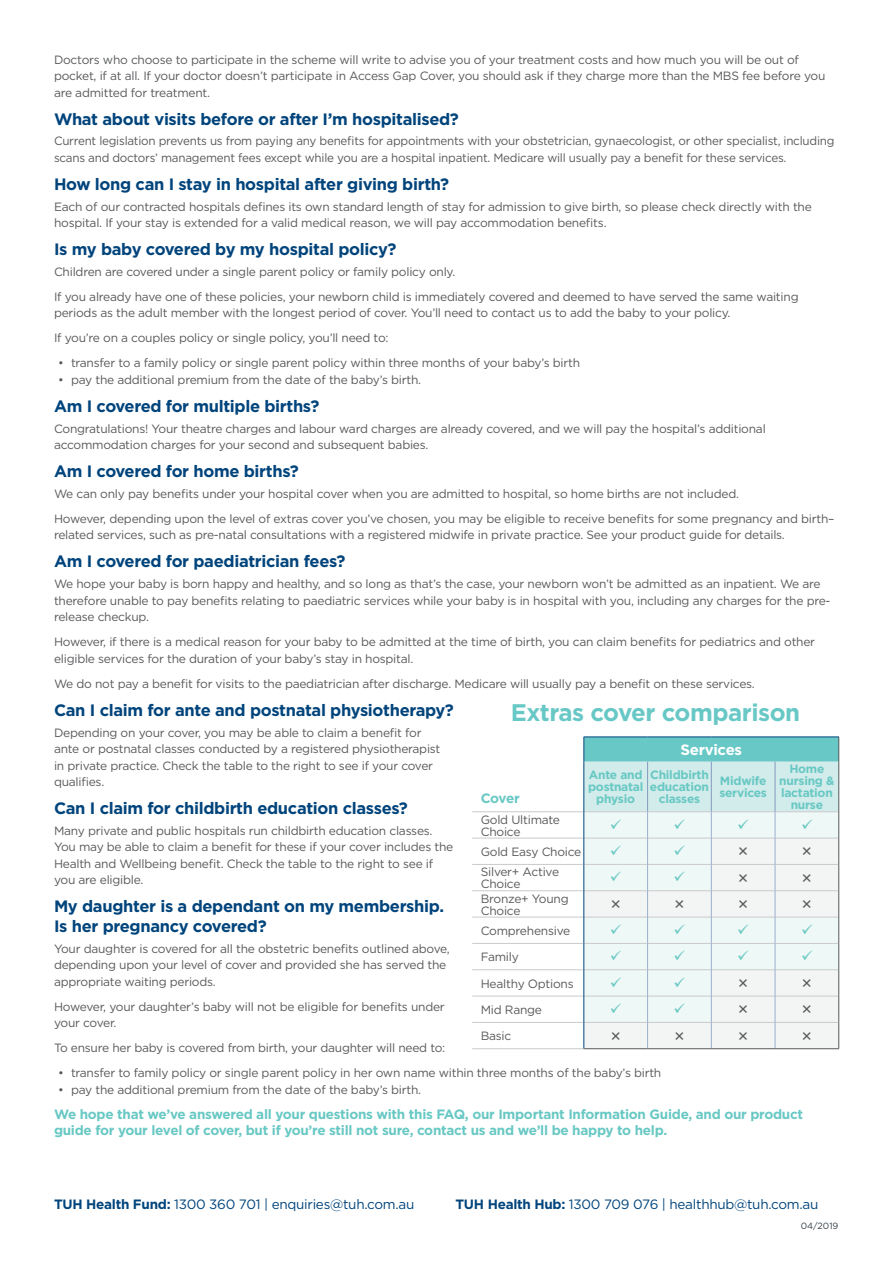
<style>
.page{position:relative;width:893px;height:1263px;background:#fff}
.page>*{position:absolute;margin:0;border:0;box-sizing:border-box;transform-origin:0 0}
.t1{font:700 24px "Gotham";letter-spacing:-.02em;color:#68c8c6}
.t2{font:700 16.5px/19.5px "Gotham";letter-spacing:-.02em;color:#00447c}
.t3{font:700 15px "Gotham";letter-spacing:-.02em;color:#fff}
.t4{font:700 13.5px/16.5px "Gotham";letter-spacing:-.02em;color:#68c8c4}
.t5{font:13.5px "Gotham";letter-spacing:-.02em;color:#00447c}
.t6{font:12px/16.5px "Gotham";letter-spacing:-.02em;color:#58595b}
.t7{font:700 12px/12px "Gotham";letter-spacing:-.02em;color:#68c8c4;text-align:center}
.t8{font:9px "Gotham";color:#353f47}
.s1{font-weight:700}
</style>
<div class="page">
<hr style="left:472px;top:838px;width:112px;height:1px;background:#c9cacc">
<hr style="left:472px;top:864px;width:112px;height:1px;background:#c9cacc">
<hr style="left:472px;top:890px;width:112px;height:1px;background:#c9cacc">
<hr style="left:472px;top:917px;width:112px;height:1px;background:#c9cacc">
<hr style="left:472px;top:943px;width:112px;height:1px;background:#c9cacc">
<hr style="left:472px;top:969px;width:112px;height:1px;background:#c9cacc">
<hr style="left:472px;top:996px;width:112px;height:1px;background:#c9cacc">
<hr style="left:472px;top:1022px;width:112px;height:1px;background:#c9cacc">
<hr style="left:472px;top:1048px;width:112px;height:1px;background:#c9cacc">
<hr style="left:472px;top:811px;width:112px;height:1px;background:#c9cacc">
<hr style="left:584px;top:1048px;width:64px;height:1px;background:#58595b">
<hr style="left:648px;top:1048px;width:63px;height:1px;background:#58595b">
<hr style="left:711px;top:1048px;width:64px;height:1px;background:#58595b">
<hr style="left:775px;top:1048px;width:64px;height:1px;background:#58595b">
<svg style="left:584px;top:737px;width:255px;height:311px"></svg>
<p class="t6" style="left:54px;top:51px;width:773px">Doctors who choose to participate in the scheme will write to advise you of your treatment costs and how much you will be out of pocket, if at all. If your doctor doesn’t participate in Access Gap Cover, you should ask if they charge more than the MBS fee before you are admitted for treatment.</p>
<h2 class="t2" style="left:54px;top:109px;width:406px">What about visits before or after I’m hospitalised?</h2>
<p class="t6" style="left:54px;top:133px;width:782px">Current legislation prevents us from paying any benefits for appointments with your obstetrician, gynaecologist, or other specialist, including scans and doctors’ management fees except while you are a hospital inpatient. Medicare will usually pay a benefit for these services.</p>
<h2 class="t2" style="left:54px;top:174px;width:397px">How long can I stay in hospital after giving birth?</h2>
<p class="t6" style="left:54px;top:198px;width:759px">Each of our contracted hospitals defines its own standard length of stay for admission to give birth, so please check directly with the hospital. If your stay is extended for a valid medical reason, we will pay accommodation benefits.</p>
<h2 class="t2" style="left:54px;top:239px;width:344px">Is my baby covered by my hospital policy?</h2>
<p class="t6" style="left:54px;top:259px;width:746px;line-height:25px">Children are covered under a single parent policy or family policy only.<br>If you already have one of these policies, your newborn child is immediately covered and deemed to have served the same waiting</p>
<p class="t6" style="left:54px;top:300px;width:678px;line-height:25px">periods as the adult member with the longest period of cover. You’ll need to contact us to add the baby to your policy.<br>If you’re on a couples policy or single policy, you’ll need to:</p>
<p class="t6" style="left:58px;top:355px;width:523px">• transfer to a family policy or single parent policy within three months of your baby’s birth</p>
<p class="t6" style="left:58px;top:371px;width:364px">• pay the additional premium from the date of the baby’s birth.</p>
<h2 class="t2" style="left:54px;top:396px;width:267px">Am I covered for multiple births?</h2>
<p class="t6" style="left:54px;top:420px;width:713px">Congratulations! Your theatre charges and labour ward charges are already covered, and we will pay the hospital’s additional accommodation charges for your second and subsequent babies.</p>
<h2 class="t2" style="left:54px;top:461px;width:246px">Am I covered for home births?</h2>
<p class="t6" style="left:54px;top:481px;width:782px;line-height:25px">We can only pay benefits under your hospital cover when you are admitted to hospital, so home births are not included.<br>However, depending upon the level of extras cover you’ve chosen, you may be eligible to receive benefits for some pregnancy and birth–</p>
<p class="t6" style="left:54px;top:527px;width:732px">related services, such as pre-natal consultations with a registered midwife in private practice. See your product guide for details.</p>
<h2 class="t2" style="left:54px;top:552px;width:293px">Am I covered for paediatrician fees?</h2>
<p class="t6" style="left:54px;top:575px;width:778px">We hope your baby is born happy and healthy, and so long as that’s the case, your newborn won’t be admitted as an inpatient. We are therefore unable to pay benefits relating to paediatric services while your baby is in hospital with you, including any charges for the pre&shy;release checkup.</p>
<p class="t6" style="left:54px;top:633px;width:763px">However, if there is a medical reason for your baby to be admitted at the time of birth, you can claim benefits for pediatrics and other eligible services for the duration of your baby’s stay in hospital.</p>
<p class="t6" style="left:54px;top:675px;width:702px">We do not pay a benefit for visits to the paediatrician after discharge. Medicare will usually pay a benefit on these services.</p>
<h2 class="t2" style="left:54px;top:700px;width:401px">Can I claim for ante and postnatal physiotherapy?</h2>
<p class="t6" style="left:54px;top:724px;width:388px">Depending on your cover, you may be able to claim a benefit for ante or postnatal classes conducted by a registered physiotherapist in private practice. Check the table to the right to see if your cover qualifies.</p>
<h2 class="t2" style="left:54px;top:798px;width:355px">Can I claim for childbirth education classes?</h2>
<p class="t6" style="left:54px;top:822px;width:401px">Many private and public hospitals run childbirth education classes.<br>You may be able to claim a benefit for these if your cover includes the Health and Wellbeing benefit. Check the table to the right to see if you are eligible.</p>
<h2 class="t2" style="left:54px;top:896px;width:392px">My daughter is a dependant on my membership.<br>Is her pregnancy covered?</h2>
<p class="t6" style="left:54px;top:940px;width:397px">Your daughter is covered for all the obstetric benefits outlined above, depending upon your level of cover and provided she has served the appropriate waiting periods.</p>
<p class="t6" style="left:54px;top:998px;width:392px">However, your daughter’s baby will not be eligible for benefits under your cover.</p>
<p class="t6" style="left:54px;top:1039px;width:393px">To ensure her baby is covered from birth, your daughter will need to:</p>
<p class="t6" style="left:58px;top:1064px;width:605px">• transfer to family policy or single parent policy in her own name within three months of the baby’s birth</p>
<p class="t6" style="left:58px;top:1081px;width:364px">• pay the additional premium from the date of the baby’s birth.</p>
<p class="t4" style="left:54px;top:1105px;width:751px">We hope that we’ve answered all your questions with this FAQ, our Important Information Guide, and our product guide for your level of cover, but if you’re still not sure, contact us and we’ll be happy to help.</p>
<h1 class="t1" style="left:511px;top:696px;width:291px">Extras cover comparison</h1>
<p class="t3" style="left:680px;top:740px;width:63px">Services</p>
<p class="t7" style="left:588px;top:769px;width:57px">Ante and postnatal physio</p>
<p class="t7" style="left:650px;top:769px;width:60px">Childbirth education classes</p>
<p class="t7" style="left:719px;top:775px;width:49px;text-align:left">Midwife services</p>
<p class="t7" style="left:779px;top:763px;width:57px">Home nursing &amp; lactation nurse</p>
<p class="t4" style="left:481px;top:790px;width:40px">Cover</p>
<p class="t6" style="left:481px;top:813px;width:81px;line-height:12px">Gold Ultimate<br>Choice</p>
<p class="t6" style="left:481px;top:843px;width:102px">Gold Easy Choice</p>
<p class="t6" style="left:481px;top:866px;width:80px;line-height:12px">Silver+ Active<br>Choice</p>
<p class="t6" style="left:481px;top:892px;width:89px;line-height:12px">Bronze+ Young<br>Choice</p>
<p class="t6" style="left:481px;top:922px;width:91px">Comprehensive</p>
<p class="t6" style="left:481px;top:949px;width:40px">Family</p>
<p class="t6" style="left:481px;top:975px;width:95px">Healthy Options</p>
<p class="t6" style="left:481px;top:1001px;width:63px">Mid Range</p>
<p class="t6" style="left:481px;top:1027px;width:32px">Basic</p>
<p class="t5" style="left:54px;top:1195px;width:362px"><span class="s1">TUH Health Fund:</span> 1300 360 701 | enquiries@tuh.com.au</p>
<p class="t5" style="left:455px;top:1195px;width:364px"><span class="s1">TUH Health Hub:</span> 1300 709 076 | healthhub@tuh.com.au</p>
<p class="t8" style="left:801px;top:1220px;width:39px">04/2019</p>
</div>
